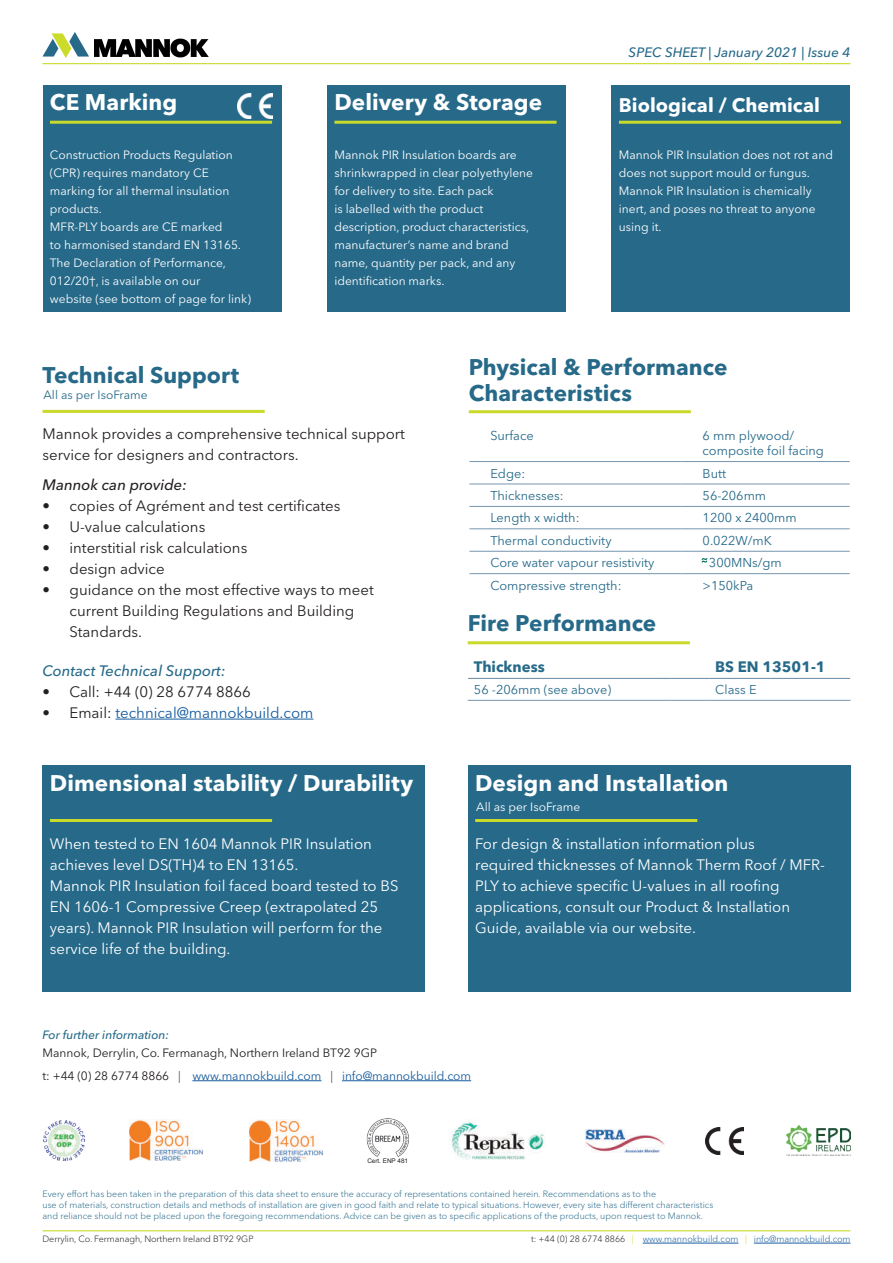
<style>
.page{position:relative;width:893px;height:1263px;background:#fff}
.page>*{position:absolute;margin:0;border:0;box-sizing:border-box;transform-origin:0 0}
.t1{font:700 22.5px "Avenir Next LT Pro";letter-spacing:.005em;color:#fff}
.t2{font:700 22.5px/25.5px "Avenir Next LT Pro";letter-spacing:.005em;color:#266989}
.t3{font:700 19.5px "Avenir Next LT Pro";letter-spacing:.005em;color:#fff}
.t4{font:15px/21px "Avenir Next LT Pro";color:#fff}
.t5{font:15px/21px "Avenir Next LT Pro";color:#231f20}
.t6{font:15px "Avenir Next LT Pro";color:#175d9e}
.t7{font:italic 500 15px "Avenir Next LT Pro";color:#266989}
.t8{font:700 15px "Avenir Next LT Pro";color:#266989}
.t9{font:italic 500 15px "Avenir Next LT Pro";color:#231f20}
.t10{font:italic 500 13.5px "Avenir Next LT Pro";color:#266989}
.t11{font:12.75px/15.3px "Avenir Next LT Pro";color:#266989}
.t12{font:12px/18px "Avenir Next LT Pro";color:#fff}
.t13{font:12px/22.5px "Avenir Next LT Pro";letter-spacing:-.005em;color:#231f20}
.t14{font:italic 500 12px "Avenir Next LT Pro";color:#266989}
.t15{font:12px "Avenir Next LT Pro";color:#266989}
.t16{font:300 9px/10.8px "Avenir Next LT Pro";color:#266989}
.t17{font:300 9px "Avenir Next LT Pro";color:#175d9e}
.t18{font:300 9px "Avenir Next LT Pro";letter-spacing:-.005em;color:#231f20}
.t19{font:6.3px "Arial";color:#231f20}
.s1{color:#231f20}
.s2{color:#57585a}
.s3{color:#175d9e}
.s4{color:#c9da2b}
</style>
<div class="page">
<hr style="left:43px;top:63px;width:807px;height:1px;background:#c9da2b">
<hr style="left:43px;top:1230px;width:807px;height:1px;background:#c9da2b">
<hr style="left:643px;top:1243px;width:95px;height:1px;background:#175d9e">
<hr style="left:754px;top:1243px;width:96px;height:1px;background:#175d9e">
<svg style="left:43px;top:32px;width:166px;height:26px"></svg>
<div style="left:43px;top:85px;width:238px;height:227px;background:#266989"></div>
<div style="left:43px;top:765px;width:382px;height:227px;background:#266989"></div>
<div style="left:468px;top:765px;width:382px;height:227px;background:#266989"></div>
<div style="left:327px;top:85px;width:239px;height:227px;background:#266989"></div>
<div style="left:611px;top:85px;width:239px;height:227px;background:#266989"></div>
<hr style="left:50px;top:121px;width:222px;height:3px;background:#c9da2b">
<hr style="left:50px;top:819px;width:222px;height:3px;background:#c9da2b">
<hr style="left:475px;top:819px;width:222px;height:3px;background:#c9da2b">
<hr style="left:469px;top:410px;width:222px;height:3px;background:#c9da2b">
<hr style="left:468px;top:641px;width:222px;height:3px;background:#c9da2b">
<hr style="left:43px;top:410px;width:222px;height:3px;background:#c9da2b">
<hr style="left:334px;top:121px;width:223px;height:3px;background:#c9da2b">
<hr style="left:619px;top:121px;width:222px;height:3px;background:#c9da2b">
<img style="left:238px;top:94px;width:34px;height:24px">
<hr style="left:469px;top:461px;width:212px;height:1px;background:#7595ae">
<hr style="left:681px;top:461px;width:169px;height:1px;background:#7595ae">
<hr style="left:469px;top:484px;width:212px;height:1px;background:#7595ae">
<hr style="left:681px;top:484px;width:169px;height:1px;background:#7595ae">
<hr style="left:469px;top:506px;width:212px;height:1px;background:#7595ae">
<hr style="left:681px;top:506px;width:169px;height:1px;background:#7595ae">
<hr style="left:469px;top:529px;width:212px;height:1px;background:#7595ae">
<hr style="left:681px;top:529px;width:169px;height:1px;background:#7595ae">
<hr style="left:469px;top:551px;width:212px;height:1px;background:#7595ae">
<hr style="left:681px;top:551px;width:169px;height:1px;background:#7595ae">
<hr style="left:469px;top:573px;width:212px;height:1px;background:#7595ae">
<hr style="left:681px;top:573px;width:169px;height:1px;background:#7595ae">
<hr style="left:468px;top:678px;width:203px;height:1px;background:#7595ae">
<hr style="left:671px;top:678px;width:38px;height:1px;background:#7595ae">
<hr style="left:709px;top:678px;width:141px;height:1px;background:#7595ae">
<hr style="left:468px;top:700px;width:203px;height:1px;background:#7595ae">
<hr style="left:671px;top:700px;width:38px;height:1px;background:#7595ae">
<hr style="left:709px;top:700px;width:141px;height:1px;background:#7595ae">
<hr style="left:115px;top:719px;width:198px;height:1px;background:#175d9e">
<hr style="left:192px;top:1080px;width:129px;height:1px;background:#175d9e">
<hr style="left:342px;top:1080px;width:129px;height:1px;background:#175d9e">
<img style="left:129px;top:1120px;width:73px;height:41px">
<img style="left:250px;top:1120px;width:73px;height:41px">
<img style="left:586px;top:1129px;width:79px;height:23px">
<img style="left:43px;top:1120px;width:41px;height:41px">
<img style="left:705px;top:1127px;width:38px;height:27px">
<img style="left:366px;top:1118px;width:43px;height:39px">
<img style="left:450px;top:1120px;width:94px;height:40px">
<img style="left:787px;top:1126px;width:63px;height:30px">
<svg style="left:702px;top:558px;width:5px;height:5px"></svg>
<h1 class="t1" style="left:50px;top:89px;width:129px">CE Marking</h1>
<p class="t12" style="left:50px;top:146px;width:203px">Construction Products Regulation (CPR) requires mandatory CE marking for all thermal insulation products.<br>MFR-PLY boards are CE marked<br>to harmonised standard EN 13165.<br>The Declaration of Performance,<br>012/20†, is available on our<br>website (see bottom of page for link)</p>
<h1 class="t2" style="left:43px;top:362px;width:198px">Technical Support</h1>
<p class="t15" style="left:44px;top:388px;width:106px">All as per IsoFrame</p>
<p class="t10" style="left:629px;top:44px;width:223px">SPEC SHEET | January 2021 | Issue 4</p>
<h1 class="t1" style="left:334px;top:89px;width:209px">Delivery &amp; Storage</h1>
<h2 class="t3" style="left:619px;top:93px;width:203px">Biological / Chemical</h2>
<p class="t12" style="left:334px;top:146px;width:200px">Mannok PIR Insulation boards are shrinkwrapped in clear polyethylene for delivery to site. Each pack<br>is labelled with the product description, product characteristics, manufacturer’s name and brand name, quantity per pack, and any identification marks.</p>
<p class="t12" style="left:619px;top:146px;width:216px">Mannok PIR Insulation does not rot and does not support mould or fungus.<br>Mannok PIR Insulation is chemically inert, and poses no threat to anyone using it.</p>
<h1 class="t2" style="left:469px;top:354px;width:260px">Physical &amp; Performance<br>Characteristics</h1>
<p class="t5" style="left:43px;top:423px;width:364px">Mannok provides a comprehensive technical support service for designers and contractors.</p>
<p class="t9" style="left:43px;top:475px;width:146px">Mannok can provide:</p>
<p class="t5" style="left:43px;top:495px;width:299px">• copies of Agrément and test certificates</p>
<p class="t5" style="left:43px;top:516px;width:164px">• U-value calculations</p>
<p class="t5" style="left:43px;top:537px;width:206px">• interstitial risk calculations</p>
<p class="t5" style="left:43px;top:558px;width:124px">• design advice</p>
<p class="t5" style="left:70px;top:579px;width:306px;text-indent:-27px">• guidance on the most effective ways to meet current Building Regulations and Building<br>Standards.</p>
<p class="t7" style="left:43px;top:661px;width:184px">Contact Technical Support:</p>
<p class="t5" style="left:43px;top:681px;width:210px">• Call: +44 (0) 28 6774 8866</p>
<p class="t6" style="left:43px;top:703px;width:272px"><span class="s1">• Email:</span> technical@mannokbuild.com</p>
<p class="t11" style="left:490px;top:428px;width:45px">Surface</p>
<p class="t11" style="left:703px;top:428px;width:123px">6 mm plywood/ composite foil facing</p>
<p class="t11" style="left:490px;top:465px;width:36px">Edge:</p>
<p class="t11" style="left:703px;top:465px;width:25px">Butt</p>
<p class="t11" style="left:490px;top:488px;width:75px">Thicknesses:</p>
<p class="t11" style="left:703px;top:488px;width:65px">56-206mm</p>
<p class="t11" style="left:490px;top:510px;width:91px">Length x width:</p>
<p class="t11" style="left:703px;top:510px;width:96px">1200 x 2400mm</p>
<p class="t11" style="left:490px;top:533px;width:123px">Thermal conductivity</p>
<p class="t11" style="left:703px;top:533px;width:71px">0.022W/mK</p>
<p class="t11" style="left:490px;top:555px;width:166px">Core water vapour resistivity</p>
<p class="t11" style="left:709px;top:555px;width:74px">300MNs/gm</p>
<p class="t11" style="left:490px;top:578px;width:133px">Compressive strength:</p>
<p class="t11" style="left:703px;top:578px;width:52px">&gt;150kPa</p>
<h1 class="t2" style="left:468px;top:610px;width:190px">Fire Performance</h1>
<p class="t8" style="left:474px;top:658px;width:72px">Thickness</p>
<p class="t8" style="left:715px;top:658px;width:112px">BS EN 13501-1</p>
<p class="t11" style="left:474px;top:682px;width:139px">56 -206mm (see above)</p>
<p class="t11" style="left:715px;top:682px;width:43px">Class E</p>
<h1 class="t1" style="left:50px;top:769px;width:365px">Dimensional stability / Durability</h1>
<h1 class="t1" style="left:475px;top:769px;width:255px">Design and Installation</h1>
<p class="t12" style="left:476px;top:798px;width:106px">All as per IsoFrame</p>
<p class="t4" style="left:50px;top:834px;width:350px">When tested to EN 1604 Mannok PIR Insulation achieves level DS(TH)4 to EN 13165.<br>Mannok PIR Insulation foil faced board tested to BS EN 1606-1 Compressive Creep (extrapolated 25 years). Mannok PIR Insulation will perform for the service life of the building.</p>
<p class="t4" style="left:475px;top:834px;width:351px">For design &amp; installation information plus<br>required thicknesses of Mannok Therm Roof / MFR-PLY to achieve specific U-values in all roofing applications, consult our Product &amp; Installation Guide, available via our website.</p>
<p class="t14" style="left:43px;top:1028px;width:128px">For further information:</p>
<p class="t13" style="left:43px;top:1042px;width:430px">Mannok, Derrylin, Co. Fermanagh, Northern Ireland BT92 9GP<br>t: +44 (0) 28 6774 8866 <span class="s2">|</span> <span class="s3">www.mannokbuild.com</span> <span class="s2">|</span> <span class="s3">info@mannokbuild.com</span></p>
<p class="t19" style="left:367px;top:1157px;width:42px">Cert. ENP 481</p>
<p class="t16" style="left:43px;top:1188px;width:672px">Every effort has been taken in the preparation of this data sheet to ensure the accuracy of representations contained herein. Recommendations as to the<br>use of materials, construction details and methods of installation are given in good faith and relate to typical situations. However, every site has different characteristics and reliance should not be placed upon the foregoing recommendations. Advice can be given as to specific applications of the products, upon request to Mannok.</p>
<p class="t18" style="left:43px;top:1234px;width:212px">Derrylin, Co. Fermanagh, Northern Ireland BT92 9GP</p>
<p class="t17" style="left:531px;top:1234px;width:321px"><span class="s1">t: +44 (0) 28 6774 8866</span> <span class="s4">|</span> www.mannokbuild.com <span class="s4">|</span> info@mannokbuild.com</p>
</div>
